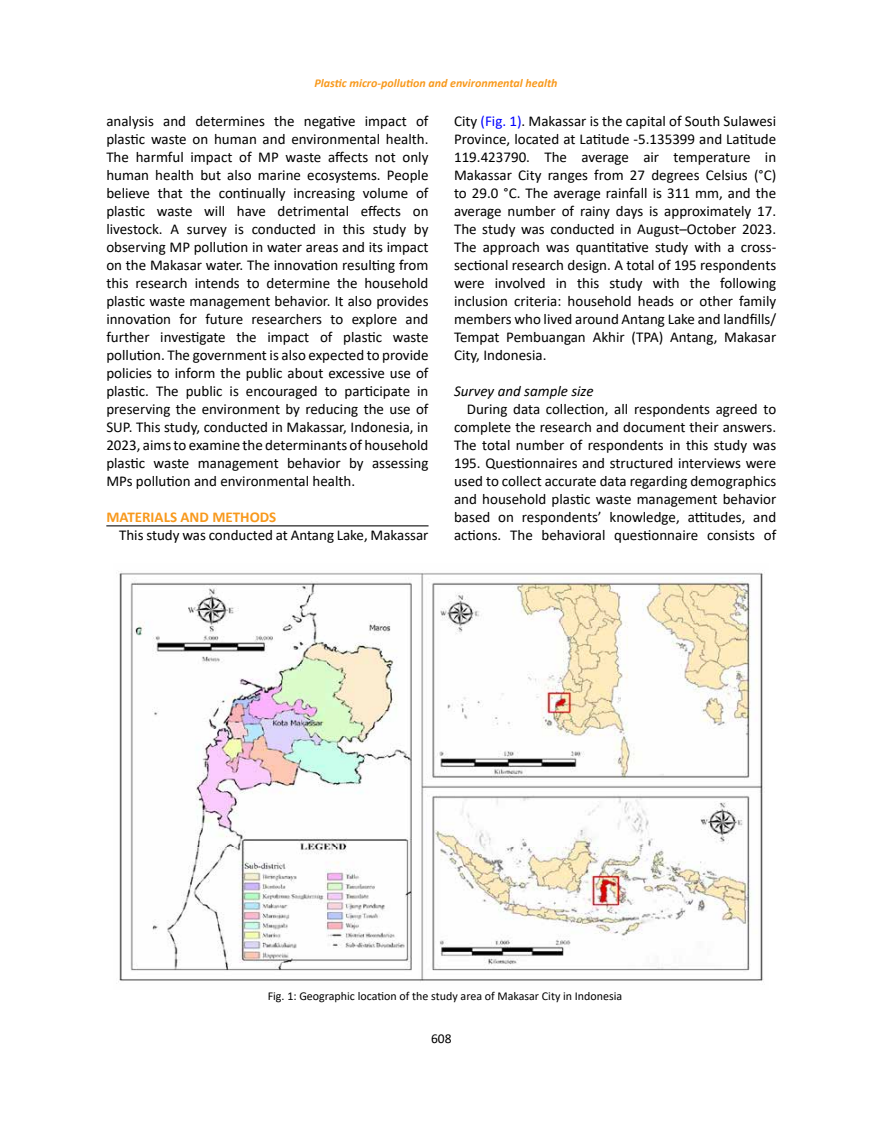
<style>
.page{position:relative;width:872px;height:1127px;background:#fff}
.page>*{position:absolute;margin:0;border:0;box-sizing:border-box;transform-origin:0 0}
.t1{font:15px/18px "Calibri";color:#000;text-align:justify}
.t2{font:700 15px "Calibri";color:#f8991d}
.t3{font:italic 15px "Calibri";color:#000}
.t4{font:13.5px "Calibri";color:#000}
.t5{font:12px "Calibri";color:#000}
.t6{font:italic 700 12px "Calibri";color:#f8991d}
.s1{color:#00f}
</style>
<div class="page">
<hr style="left:106px;top:525px;width:322px;height:1px;background:#000">
<img style="left:118px;top:570px;width:647px;height:412px">
<p class="t6" style="left:314px;top:75px;width:244px">Plastic micro-pollution and environmental health</p>
<p class="t1" style="left:106px;top:112px;width:324px">analysis and determines the negative impact of plastic waste on human and environmental health.<br>The harmful impact of MP waste affects not only human health but also marine ecosystems. People believe that the continually increasing volume of plastic waste will have detrimental effects on livestock. A survey is conducted in this study by observing MP pollution in water areas and its impact on the Makasar water. The innovation resulting from this research intends to determine the household plastic waste management behavior. It also provides innovation for future researchers to explore and further investigate the impact of plastic waste pollution. The government is also expected to provide policies to inform the public about excessive use of plastic. The public is encouraged to participate in preserving the environment by reducing the use of SUP. This study, conducted in Makassar, Indonesia, in 2023, aims to examine the determinants of household plastic waste management behavior by assessing MPs pollution and environmental health.</p>
<p class="t2" style="left:106px;top:506px;width:171px">MATERIALS AND METHODS</p>
<p class="t1" style="left:119px;top:526px;width:311px">This study was conducted at Antang Lake, Makassar</p>
<p class="t1" style="left:454px;top:112px;width:324px">City <span class="s1">(Fig. 1)</span>. Makassar is the capital of South Sulawesi Province, located at Latitude -5.135399 and Latitude 119.423790. The average air temperature in Makassar City ranges from 27 degrees Celsius (°C) to 29.0 °C. The average rainfall is 311 mm, and the average number of rainy days is approximately 17.<br>The study was conducted in August–October 2023.<br>The approach was quantitative study with a cross&shy;sectional research design. A total of 195 respondents were involved in this study with the following inclusion criteria: household heads or other family members who lived around Antang Lake and landfills/ Tempat Pembuangan Akhir (TPA) Antang, Makasar City, Indonesia.</p>
<p class="t3" style="left:454px;top:381px;width:141px">Survey and sample size</p>
<p class="t1" style="left:454px;top:400px;width:324px;text-indent:13px">During data collection, all respondents agreed to complete the research and document their answers.<br>The total number of respondents in this study was 195. Questionnaires and structured interviews were used to collect accurate data regarding demographics and household plastic waste management behavior based on respondents’ knowledge, attitudes, and actions. The behavioral questionnaire consists of</p>
<p class="t5" style="left:268px;top:987px;width:356px">Fig. 1: Geographic location of the study area of Makasar City in Indonesia</p>
<p class="t4" style="left:431px;top:1029px;width:22px">608</p>
</div>
